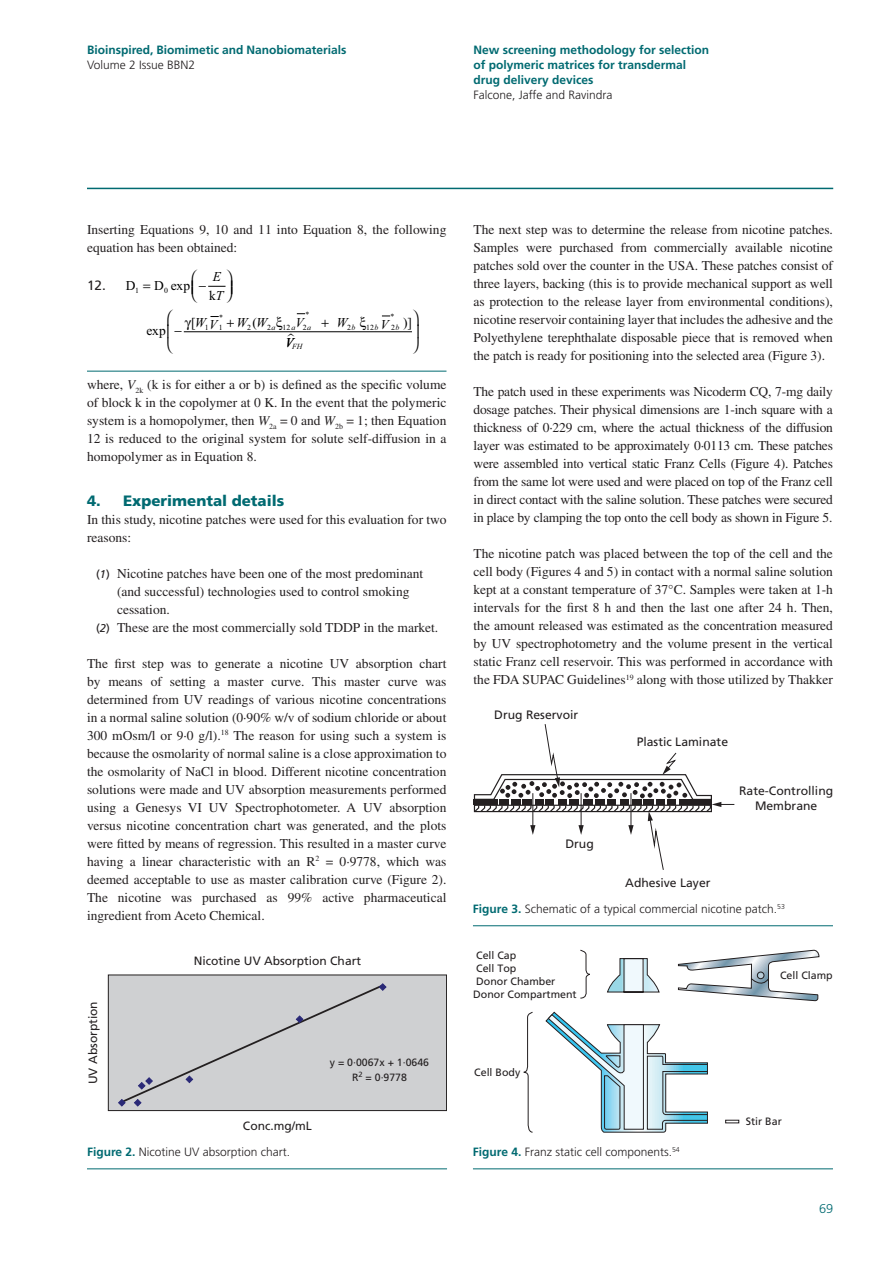
<style>
.page{position:relative;width:893px;height:1263px;background:#fff}
.page>*{position:absolute;margin:0;border:0;box-sizing:border-box;transform-origin:0 0}
.aHead{font:900 15px "Frutiger LT Std";color:#006a71}
.Para{font:13.5px/18px "Times LT Std";color:#231f20;text-align:justify}
.numList{font:13.5px/18px "Times LT Std";color:#231f20}
.t1{font:13.5px "Times New Roman";letter-spacing:-.005em;color:#000}
.t2{font:italic 13.5px "Times New Roman";color:#000}
.Eqn_Display{font:13.5px "Frutiger LT Std";color:#231f20}
.t3{font:300 12.75px "Frutiger LT Std";color:#006a71}
.t4{font:12.15px/14.7px "Frutiger Roman";color:#231f20;text-align:center}
.figCap{font:300 12px "Frutiger LT Std";color:#231f20}
.t5{font:700 12px/15px "Frutiger LT Std";color:#006a71}
.t6{font:12px "Frutiger Roman";color:#231f20}
.t7{font:10.65px/12.9px "Frutiger Roman";color:#231f20}
.t8{font:10.5px/15.3px "Frutiger Roman";color:#231f20;text-align:center}
.t9{font:7.8px "Times New Roman";color:#000}
.t10{font:italic 7.8px "Times New Roman";color:#000}
.s1{font-style:italic}
.s2{font-family:"Frutiger LT Std";font-size:11.25px}
.s3{font-family:"Frutiger LT Std";font-style:italic;font-size:11.25px}
.s4{font-weight:700;color:#006a71}
</style>
<div class="page">
<hr style="left:87px;top:188px;width:746px;height:1px;background:#006a71">
<hr style="left:87px;top:371px;width:359px;height:1px;background:#006a71">
<hr style="left:184px;top:331px;width:228px;height:1px;background:#000">
<hr style="left:473px;top:925px;width:360px;height:1px;background:#006a71">
<svg style="left:473px;top:724px;width:261px;height:146px"></svg>
<hr style="left:87px;top:1168px;width:360px;height:1px;background:#006a71">
<div style="left:108px;top:975px;width:339px;height:135px;background:#cfd0d2"></div>
<div style="left:108px;top:974px;width:339px;height:137px;border:1px solid #231f20"></div>
<svg style="left:118px;top:983px;width:269px;height:124px"></svg>
<hr style="left:473px;top:1168px;width:360px;height:1px;background:#006a71">
<svg style="left:523px;top:950px;width:297px;height:182px"></svg>
<hr style="left:725px;top:1120px;width:14px;height:3px;background:#fff">
<svg style="left:208px;top:285px;width:18px;height:2px"></svg>
<svg style="left:183px;top:331px;width:8px;height:2px"></svg>
<p class="t5" style="left:87px;top:43px;width:261px">Bioinspired, Biomimetic and Nanobiomaterials</p>
<p class="figCap" style="left:87px;top:58px;width:110px">Volume 2 Issue BBN2</p>
<p class="t5" style="left:473px;top:43px;width:237px">New screening methodology for selection of polymeric matrices for transdermal drug delivery devices</p>
<p class="figCap" style="left:473px;top:88px;width:141px">Falcone, Jaffe and Ravindra</p>
<p class="Para" style="left:87px;top:221px;width:361px">Inserting Equations 9, 10 and 11 into Equation 8, the following equation has been obtained:</p>
<p class="Eqn_Display" style="left:87px;top:277px;width:20px">12.</p>
<p class="t1" style="left:126px;top:276px;width:11px">D</p>
<p class="t1" style="left:154px;top:276px;width:11px">D</p>
<p class="t1" style="left:209px;top:287px;width:16px">k<span class="s1">T</span></p>
<p class="t2" style="left:213px;top:267px;width:10px">E</p>
<p class="t1" style="left:171px;top:276px;width:21px">exp</p>
<p class="t9" style="left:135px;top:285px;width:5px">1</p>
<p class="t9" style="left:164px;top:285px;width:5px">0</p>
<p class="t9" style="left:306px;top:309px;width:5px">*</p>
<p class="t9" style="left:391px;top:311px;width:5px">*</p>
<p class="t9" style="left:219px;top:312px;width:5px">*</p>
<p class="t1" style="left:191px;top:313px;width:16px">[<span class="s1">W</span></p>
<p class="t1" style="left:253px;top:313px;width:6px">(</p>
<p class="t1" style="left:403px;top:313px;width:10px">)]</p>
<p class="t2" style="left:236px;top:313px;width:32px">W W</p>
<p class="t2" style="left:336px;top:313px;width:13px">W</p>
<p class="t2" style="left:209px;top:315px;width:10px">V</p>
<p class="t2" style="left:295px;top:313px;width:10px">V</p>
<p class="t2" style="left:380px;top:315px;width:10px">V</p>
<p class="t10" style="left:286px;top:341px;width:18px"><sup>V</sup>FH</p>
<p class="Para" style="left:87px;top:375px;width:361px">where, <span class="s1">V</span><sub>2k</sub> (k is for either a or b) is defined as the specific volume of block k in the copolymer at 0 K. In the event that the polymeric system is a homopolymer, then <span class="s1">W</span><sub>2a</sub> = 0 and <span class="s1">W</span><sub>2b</sub> = 1; then Equation 12 is reduced to the original system for solute self-diffusion in a homopolymer as in Equation 8.</p>
<p class="aHead" style="left:87px;top:491px;width:199px">4. Experimental details</p>
<p class="Para" style="left:87px;top:510px;width:361px">In this study, nicotine patches were used for this evaluation for two reasons:</p>
<p class="numList" style="left:117px;top:564px;width:308px;text-indent:-21px"><span class="s2">(</span><span class="s3">1</span><span class="s2">)</span> Nicotine patches have been one of the most predominant (and successful) technologies used to control smoking cessation.</p>
<p class="numList" style="left:96px;top:618px;width:344px"><span class="s2">(</span><span class="s3">2</span><span class="s2">)</span> These are the most commercially sold TDDP in the market.</p>
<p class="Para" style="left:87px;top:654px;width:361px">The first step was to generate a nicotine UV absorption chart by means of setting a master curve. This master curve was determined from UV readings of various nicotine concentrations in a normal saline solution (0·90% w/v of sodium chloride or about 300 mOsm/l or 9·0 g/l).<sup>18</sup> The reason for using such a system is because the osmolarity of normal saline is a close approximation to the osmolarity of NaCl in blood. Different nicotine concentration solutions were made and UV absorption measurements performed using a Genesys VI UV Spectrophotometer. A UV absorption versus nicotine concentration chart was generated, and the plots were fitted by means of regression. This resulted in a master curve having a linear characteristic with an R<sup>2</sup> = 0·9778, which was deemed acceptable to use as master calibration curve (Figure 2).<br>The nicotine was purchased as 99% active pharmaceutical ingredient from Aceto Chemical.</p>
<p class="t9" style="left:205px;top:322px;width:5px">1</p>
<p class="t9" style="left:219px;top:322px;width:5px">1</p>
<p class="t9" style="left:247px;top:322px;width:5px">2</p>
<p class="t9" style="left:267px;top:322px;width:10px">2<span class="s1">a</span></p>
<p class="t9" style="left:282px;top:322px;width:14px">12<span class="s1">a</span></p>
<p class="t9" style="left:303px;top:322px;width:10px">2<span class="s1">a</span></p>
<p class="t9" style="left:347px;top:322px;width:10px">2<span class="s1">b</span></p>
<p class="t9" style="left:366px;top:322px;width:14px">12<span class="s1">b</span></p>
<p class="t9" style="left:391px;top:322px;width:10px">2<span class="s1">b</span></p>
<p class="t1" style="left:146px;top:322px;width:21px">exp</p>
<p class="t6" style="left:86px;top:1084px;width:84px;rotate:-90deg">UV Absorption</p>
<p class="t6" style="left:194px;top:954px;width:169px">Nicotine UV Absorption Chart</p>
<p class="t6" style="left:243px;top:1118px;width:70px">Conc.mg/mL</p>
<p class="t8" style="left:330px;top:1054px;width:101px">y = 0·0067x + 1·0646<br>R<sup>2</sup> = 0·9778</p>
<p class="figCap" style="left:87px;top:1145px;width:205px"><span class="s4">Figure 2.</span> Nicotine UV absorption chart.</p>
<p class="Para" style="left:473px;top:221px;width:361px">The next step was to determine the release from nicotine patches.<br>Samples were purchased from commercially available nicotine patches sold over the counter in the USA. These patches consist of three layers, backing (this is to provide mechanical support as well as protection to the release layer from environmental conditions), nicotine reservoir containing layer that includes the adhesive and the Polyethylene terephthalate disposable piece that is removed when the patch is ready for positioning into the selected area (Figure 3).</p>
<p class="Para" style="left:473px;top:383px;width:361px">The patch used in these experiments was Nicoderm CQ, 7-mg daily dosage patches. Their physical dimensions are 1-inch square with a thickness of 0·229 cm, where the actual thickness of the diffusion layer was estimated to be approximately 0·0113 cm. These patches were assembled into vertical static Franz Cells (Figure 4). Patches from the same lot were used and were placed on top of the Franz cell in direct contact with the saline solution. These patches were secured in place by clamping the top onto the cell body as shown in Figure 5.</p>
<p class="Para" style="left:473px;top:545px;width:361px">The nicotine patch was placed between the top of the cell and the cell body (Figures 4 and 5) in contact with a normal saline solution kept at a constant temperature of 37°C. Samples were taken at 1-h intervals for the first 8 h and then the last one after 24 h. Then, the amount released was estimated as the concentration measured by UV spectrophotometry and the volume present in the vertical static Franz cell reservoir. This was performed in accordance with the FDA SUPAC Guidelines<sup>19</sup> along with those utilized by Thakker</p>
<p class="t4" style="left:494px;top:707px;width:85px">Drug Reservoir</p>
<p class="t4" style="left:565px;top:837px;width:30px">Drug</p>
<p class="t4" style="left:637px;top:735px;width:93px">Plastic Laminate</p>
<p class="t4" style="left:739px;top:784px;width:96px">Rate-Controlling<br>Membrane</p>
<p class="t4" style="left:625px;top:875px;width:87px">Adhesive Layer</p>
<p class="figCap" style="left:473px;top:902px;width:313px"><span class="s4">Figure 3.</span> Schematic of a typical commercial nicotine patch.<sup>53</sup></p>
<p class="t7" style="left:476px;top:949px;width:42px">Cell Cap</p>
<p class="t7" style="left:473px;top:962px;width:105px">Cell Top<br>Donor Chamber<br>Donor Compartment</p>
<p class="t7" style="left:474px;top:1065px;width:48px">Cell Body</p>
<p class="figCap" style="left:473px;top:1145px;width:208px"><span class="s4">Figure 4.</span> Franz static cell components.<sup>54</sup></p>
<p class="t7" style="left:780px;top:968px;width:54px">Cell Clamp</p>
<p class="t7" style="left:746px;top:1115px;width:38px">Stir Bar</p>
<p class="t3" style="left:819px;top:1201px;width:16px">69</p>
</div>
